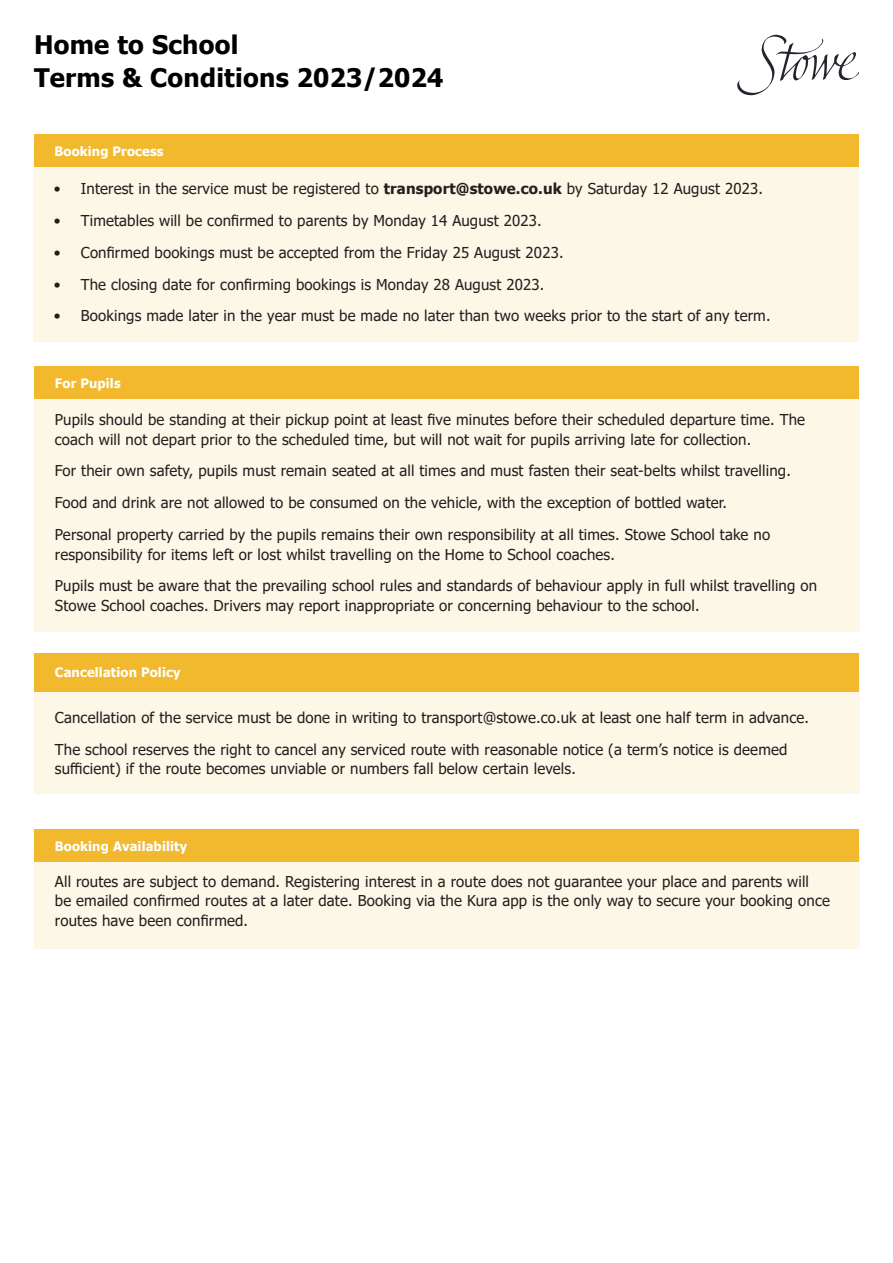
<style>
.page{position:relative;width:893px;height:1263px;background:#fff}
.page>*{position:absolute;margin:0;border:0;box-sizing:border-box;transform-origin:0 0}
.t1{font:700 25.5px/33px "Tahoma";letter-spacing:.01em;color:#000}
.t2{font:15px/19.5px "Tahoma";letter-spacing:.01em;color:#231f20}
.t3{font:700 13.05px "Tahoma";letter-spacing:.01em;color:#fff}
.s1{font-weight:700}
</style>
<div class="page">
<div style="left:34px;top:151px;width:825px;height:191px;background:#fdf7e7"></div>
<div style="left:34px;top:672px;width:825px;height:121px;background:#fdf7e7"></div>
<div style="left:34px;top:846px;width:825px;height:102px;background:#fdf7e7"></div>
<div style="left:34px;top:383px;width:825px;height:248px;background:#fdf7e7"></div>
<svg style="left:737px;top:35px;width:122px;height:61px"></svg>
<div style="left:34px;top:135px;width:825px;height:32px;background:#f2b92e"></div>
<div style="left:34px;top:653px;width:825px;height:39px;background:#f2b92e"></div>
<div style="left:34px;top:829px;width:825px;height:33px;background:#f2b92e"></div>
<div style="left:34px;top:367px;width:825px;height:32px;background:#f2b92e"></div>
<p class="t1" style="left:34px;top:30px;width:411px">Home to School<br>Terms &amp; Conditions 2023/2024</p>
<p class="t3" style="left:55px;top:142px;width:111px">Booking Process</p>
<p class="t2" style="left:54px;top:180px;width:711px">• Interest in the service must be registered to <span class="s1">transport@stowe.co.uk</span> by Saturday 12 August 2023.</p>
<p class="t2" style="left:54px;top:212px;width:489px">• Timetables will be confirmed to parents by Monday 14 August 2023.</p>
<p class="t2" style="left:54px;top:243px;width:511px">• Confirmed bookings must be accepted from the Friday 25 August 2023.</p>
<p class="t2" style="left:54px;top:275px;width:492px">• The closing date for confirming bookings is Monday 28 August 2023.</p>
<p class="t2" style="left:54px;top:307px;width:718px">• Bookings made later in the year must be made no later than two weeks prior to the start of any term.</p>
<p class="t3" style="left:55px;top:374px;width:67px">For Pupils</p>
<p class="t2" style="left:55px;top:411px;width:752px">Pupils should be standing at their pickup point at least five minutes before their scheduled departure time. The coach will not depart prior to the scheduled time, but will not wait for pupils arriving late for collection.</p>
<p class="t2" style="left:55px;top:462px;width:737px">For their own safety, pupils must remain seated at all times and must fasten their seat-belts whilst travelling.</p>
<p class="t2" style="left:55px;top:494px;width:673px">Food and drink are not allowed to be consumed on the vehicle, with the exception of bottled water.</p>
<p class="t2" style="left:55px;top:526px;width:717px">Personal property carried by the pupils remains their own responsibility at all times. Stowe School take no responsibility for items left or lost whilst travelling on the Home to School coaches.</p>
<p class="t2" style="left:55px;top:577px;width:764px">Pupils must be aware that the prevailing school rules and standards of behaviour apply in full whilst travelling on<br>Stowe School coaches. Drivers may report inappropriate or concerning behaviour to the school.</p>
<p class="t3" style="left:55px;top:663px;width:127px">Cancellation Policy</p>
<p class="t2" style="left:55px;top:709px;width:756px">Cancellation of the service must be done in writing to transport@stowe.co.uk at least one half term in advance.</p>
<p class="t2" style="left:55px;top:740px;width:734px">The school reserves the right to cancel any serviced route with reasonable notice (a term’s notice is deemed sufficient) if the route becomes unviable or numbers fall below certain levels.</p>
<p class="t3" style="left:55px;top:837px;width:134px">Booking Availability</p>
<p class="t2" style="left:55px;top:872px;width:776px">All routes are subject to demand. Registering interest in a route does not guarantee your place and parents will<br>be emailed confirmed routes at a later date. Booking via the Kura app is the only way to secure your booking once routes have been confirmed.</p>
</div>
